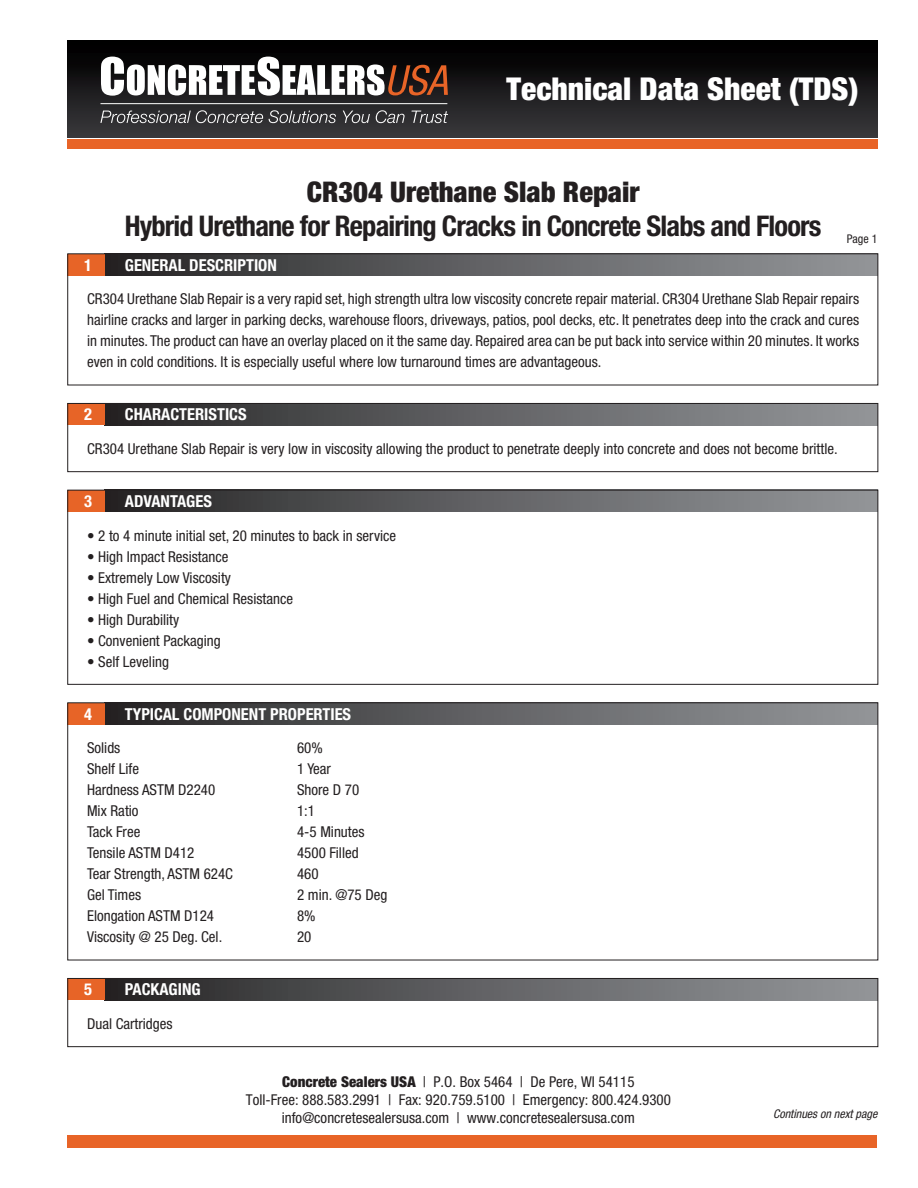
<style>
.page{position:relative;width:918px;height:1188px;background:#fff}
.page>*{position:absolute;margin:0;border:0;box-sizing:border-box;transform-origin:0 0}
.t1{font:900 condensed 31.5px "Helvetica Neue LT Std";color:#fff}
.t2{font:700 condensed 28.5px "Helvetica Neue LT Std";letter-spacing:-.03em;color:#231f20}
.t3{font:900 condensed 28.5px "Helvetica Neue LT Std";color:#231f20}
.t4{font:700 condensed 16.5px "Helvetica Neue LT Std";color:#fff}
.t5{font:condensed 15px/21px "Helvetica Neue LT Std";color:#231f20;text-align:center}
.t6{font:italic condensed 12px "Helvetica Neue LT Std";color:#231f20}
.t7{font:condensed 12px "Helvetica Neue LT Std";color:#231f20}
.s1{font-weight:900}
</style>
<div class="page">
<div style="left:67px;top:1135px;width:810px;height:12px;background:#e86427"></div>
<svg style="left:67px;top:137px;width:810px;height:3px"></svg>
<div style="left:67px;top:40px;width:810px;height:97px;background:linear-gradient(to bottom,#000,#3b3a3d)"></div>
<svg style="left:101px;top:57px;width:347px;height:39px"></svg>
<svg style="left:100px;top:110px;width:236px;height:13px;background:#59595b"></svg>
<svg style="left:343px;top:111px;width:27px;height:12px"></svg>
<svg style="left:376px;top:110px;width:29px;height:13px"></svg>
<svg style="left:411px;top:111px;width:37px;height:12px"></svg>
<hr style="left:101px;top:103px;width:346px;height:1px;background:#fff">
<div style="left:67px;top:140px;width:810px;height:9px;background:#e86427"></div>
<div style="left:105px;top:254px;width:773px;height:22px;background:linear-gradient(to right,#292728,#979a9d)"></div>
<div style="left:68px;top:254px;width:37px;height:22px;background:#e76427"></div>
<div style="left:68px;top:254px;width:810px;height:131px;border:1px solid #231f20"></div>
<div style="left:105px;top:403px;width:773px;height:22px;background:linear-gradient(to right,#292728,#979a9d)"></div>
<div style="left:68px;top:403px;width:37px;height:22px;background:#e76427"></div>
<div style="left:68px;top:403px;width:810px;height:69px;border:1px solid #231f20"></div>
<div style="left:105px;top:490px;width:773px;height:22px;background:linear-gradient(to right,#292728,#979a9d)"></div>
<div style="left:68px;top:490px;width:37px;height:22px;background:#e76427"></div>
<div style="left:68px;top:490px;width:810px;height:195px;border:1px solid #231f20"></div>
<div style="left:105px;top:703px;width:773px;height:22px;background:linear-gradient(to right,#292728,#979a9d)"></div>
<div style="left:68px;top:703px;width:37px;height:22px;background:#e76427"></div>
<div style="left:68px;top:703px;width:810px;height:257px;border:1px solid #231f20"></div>
<div style="left:105px;top:978px;width:773px;height:22px;background:linear-gradient(to right,#292728,#979a9d)"></div>
<div style="left:68px;top:978px;width:37px;height:22px;background:#e76427"></div>
<div style="left:68px;top:978px;width:810px;height:69px;border:1px solid #231f20"></div>
<h1 class="t1" style="left:507px;top:70px;width:353px">Technical Data Sheet (TDS)</h1>
<p class="t3" style="left:307px;top:174px;width:334px">CR304 Urethane Slab Repair</p>
<p class="t2" style="left:125px;top:208px;width:698px">Hybrid Urethane for Repairing Cracks in Concrete Slabs and Floors</p>
<p class="t7" style="left:847px;top:231px;width:32px">Page 1</p>
<p class="t4" style="left:84px;top:255px;width:9px">1</p>
<p class="t4" style="left:125px;top:255px;width:154px">GENERAL DESCRIPTION</p>
<p class="t5" style="left:87px;top:288px;width:774px;text-align:justify">CR304 Urethane Slab Repair is a very rapid set, high strength ultra low viscosity concrete repair material. CR304 Urethane Slab Repair repairs hairline cracks and larger in parking decks, warehouse floors, driveways, patios, pool decks, etc. It penetrates deep into the crack and cures in minutes. The product can have an overlay placed on it the same day. Repaired area can be put back into service within 20 minutes. It works even in cold conditions. It is especially useful where low turnaround times are advantageous.</p>
<p class="t4" style="left:84px;top:404px;width:9px">2</p>
<p class="t4" style="left:125px;top:404px;width:123px">CHARACTERISTICS</p>
<p class="t5" style="left:87px;top:438px;width:752px">CR304 Urethane Slab Repair is very low in viscosity allowing the product to penetrate deeply into concrete and does not become brittle.</p>
<p class="t4" style="left:84px;top:491px;width:9px">3</p>
<p class="t4" style="left:125px;top:491px;width:89px">ADVANTAGES</p>
<p class="t5" style="left:87px;top:525px;width:311px">• 2 to 4 minute initial set, 20 minutes to back in service</p>
<p class="t5" style="left:87px;top:546px;width:143px">• High Impact Resistance</p>
<p class="t5" style="left:87px;top:567px;width:145px">• Extremely Low Viscosity</p>
<p class="t5" style="left:87px;top:588px;width:208px">• High Fuel and Chemical Resistance</p>
<p class="t5" style="left:87px;top:609px;width:94px">• High Durability</p>
<p class="t5" style="left:87px;top:630px;width:135px">• Convenient Packaging</p>
<p class="t5" style="left:87px;top:651px;width:83px">• Self Leveling</p>
<p class="t4" style="left:84px;top:704px;width:9px">4</p>
<p class="t4" style="left:125px;top:704px;width:228px">TYPICAL COMPONENT PROPERTIES</p>
<p class="t5" style="left:87px;top:737px;width:35px">Solids</p>
<p class="t5" style="left:297px;top:737px;width:27px">60%</p>
<p class="t5" style="left:87px;top:758px;width:53px">Shelf Life</p>
<p class="t5" style="left:297px;top:758px;width:35px">1 Year</p>
<p class="t5" style="left:87px;top:779px;width:130px">Hardness ASTM D2240</p>
<p class="t5" style="left:297px;top:779px;width:64px">Shore D 70</p>
<p class="t5" style="left:87px;top:800px;width:53px">Mix Ratio</p>
<p class="t5" style="left:297px;top:800px;width:19px">1:1</p>
<p class="t5" style="left:87px;top:821px;width:55px">Tack Free</p>
<p class="t5" style="left:297px;top:821px;width:69px">4-5 Minutes</p>
<p class="t5" style="left:87px;top:842px;width:109px">Tensile ASTM D412</p>
<p class="t5" style="left:297px;top:842px;width:63px">4500 Filled</p>
<p class="t5" style="left:87px;top:863px;width:147px">Tear Strength, ASTM 624C</p>
<p class="t5" style="left:297px;top:863px;width:23px">460</p>
<p class="t5" style="left:87px;top:884px;width:56px">Gel Times</p>
<p class="t5" style="left:297px;top:884px;width:92px">2 min. @75 Deg</p>
<p class="t5" style="left:87px;top:905px;width:129px">Elongation ASTM D124</p>
<p class="t5" style="left:297px;top:905px;width:20px">8%</p>
<p class="t5" style="left:87px;top:926px;width:137px">Viscosity @ 25 Deg. Cel.</p>
<p class="t5" style="left:297px;top:926px;width:16px">20</p>
<p class="t4" style="left:84px;top:979px;width:9px">5</p>
<p class="t4" style="left:125px;top:979px;width:77px">PACKAGING</p>
<p class="t5" style="left:87px;top:1013px;width:87px">Dual Cartridges</p>
<p class="t5" style="left:246px;top:1072px;width:427px;line-height:18px"><span class="s1">Concrete Sealers USA</span> | P.O. Box 5464 | De Pere, WI 54115<br>Toll-Free: 888.583.2991 | Fax: 920.759.5100 | Emergency: 800.424.9300 info@concretesealersusa.com | www.concretesealersusa.com</p>
<p class="t6" style="left:773px;top:1107px;width:106px">Continues on next page</p>
</div>
